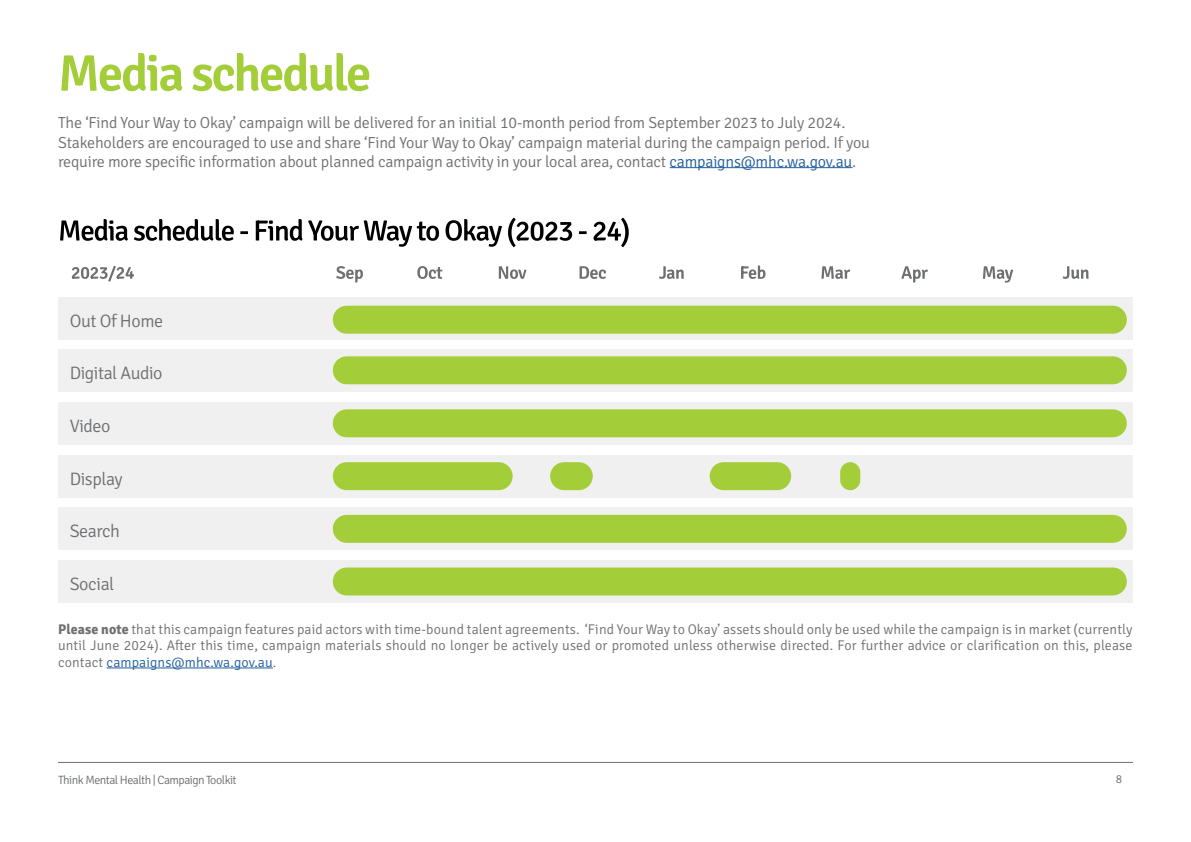
<style>
.page{position:relative;width:1191px;height:842px;background:#fff}
.page>*{position:absolute;margin:0;border:0;box-sizing:border-box;transform-origin:0 0}
.t1{font:300 18px "Signika";letter-spacing:-.025em;color:#6e6f71}
.t2{font:300 16px/19.2px "Signika";letter-spacing:-.01em;color:#6e6f71}
.t3{font:300 14px/16.8px "Signika";letter-spacing:.01em;color:#6e6f71;text-align:justify}
.t4{font:300 12px "Signika";letter-spacing:-.045em;color:#6e6f71}
.s1{color:#215e9e}
.s2{font-weight:700}
</style>
<div class="page">
<hr style="left:58px;top:762px;width:1075px;height:1px;background:#6e6f71">
<svg style="left:61px;top:53px;width:308px;height:38px"></svg>
<svg style="left:60px;top:218px;width:569px;height:29px"></svg>
<div style="left:58px;top:297px;width:1074px;height:43px;background:#f0f0f1"></div>
<div style="left:58px;top:507px;width:1074px;height:43px;background:#f0f0f1"></div>
<div style="left:58px;top:349px;width:1074px;height:43px;background:#f0f0f1"></div>
<div style="left:58px;top:560px;width:1074px;height:43px;background:#f0f0f1"></div>
<div style="left:58px;top:402px;width:1074px;height:43px;background:#f0f0f1"></div>
<div style="left:58px;top:455px;width:1074px;height:43px;background:#f0f0f1"></div>
<svg style="left:72px;top:266px;width:62px;height:16px"></svg>
<svg style="left:1062px;top:266px;width:26px;height:13px"></svg>
<svg style="left:983px;top:266px;width:30px;height:17px"></svg>
<svg style="left:901px;top:266px;width:27px;height:17px"></svg>
<svg style="left:821px;top:266px;width:29px;height:13px"></svg>
<svg style="left:741px;top:265px;width:24px;height:14px"></svg>
<svg style="left:659px;top:266px;width:25px;height:13px"></svg>
<svg style="left:579px;top:266px;width:27px;height:13px"></svg>
<svg style="left:499px;top:266px;width:27px;height:13px"></svg>
<svg style="left:417px;top:266px;width:25px;height:13px"></svg>
<svg style="left:336px;top:266px;width:27px;height:17px"></svg>
<div style="left:333px;top:462px;width:179px;height:28px;background:#a4ce39;border-radius:14px"></div>
<div style="left:550px;top:462px;width:43px;height:28px;background:#a4ce39;border-radius:14px"></div>
<div style="left:709px;top:462px;width:82px;height:28px;background:#a4ce39;border-radius:14px"></div>
<div style="left:840px;top:462px;width:20px;height:28px;background:#a4ce39;border-radius:10px"></div>
<div style="left:333px;top:515px;width:793px;height:28px;background:#a4ce39;border-radius:14px"></div>
<div style="left:333px;top:409px;width:793px;height:28px;background:#a4ce39;border-radius:14px"></div>
<div style="left:333px;top:356px;width:793px;height:28px;background:#a4ce39;border-radius:14px"></div>
<div style="left:333px;top:306px;width:793px;height:28px;background:#a4ce39;border-radius:14px"></div>
<div style="left:333px;top:567px;width:793px;height:28px;background:#a4ce39;border-radius:14px"></div>
<hr style="left:670px;top:167px;width:182px;height:1px;background:#215e9e">
<hr style="left:107px;top:668px;width:166px;height:1px;background:#215e9e">
<p class="t2" style="left:58px;top:112px;width:813px">The ‘Find Your Way to Okay’ campaign will be delivered for an initial 10-month period from September 2023 to July 2024.<br>Stakeholders are encouraged to use and share ‘Find Your Way to Okay’ campaign material during the campaign period. If you require more specific information about planned campaign activity in your local area, contact <span class="s1">campaigns@mhc.wa.gov.au</span>.</p>
<p class="t1" style="left:70px;top:308px;width:95px">Out Of Home</p>
<p class="t1" style="left:70px;top:360px;width:94px">Digital Audio</p>
<p class="t1" style="left:70px;top:413px;width:42px">Video</p>
<p class="t1" style="left:70px;top:466px;width:54px">Display</p>
<p class="t1" style="left:70px;top:518px;width:52px">Search</p>
<p class="t1" style="left:70px;top:571px;width:46px">Social</p>
<p class="t3" style="left:58px;top:620px;width:1076px"><span class="s2">Please note</span> that this campaign features paid actors with time-bound talent agreements. ‘Find Your Way to Okay’ assets should only be used while the campaign is in market (currently until June 2024). After this time, campaign materials should no longer be actively used or promoted unless otherwise directed. For further advice or clarification on this, please contact <span class="s1">campaigns@mhc.wa.gov.au</span>.</p>
<p class="t4" style="left:58px;top:771px;width:180px">Think Mental Health | Campaign Toolkit</p>
<p class="t4" style="left:1115px;top:770px;width:8px">8</p>
</div>
